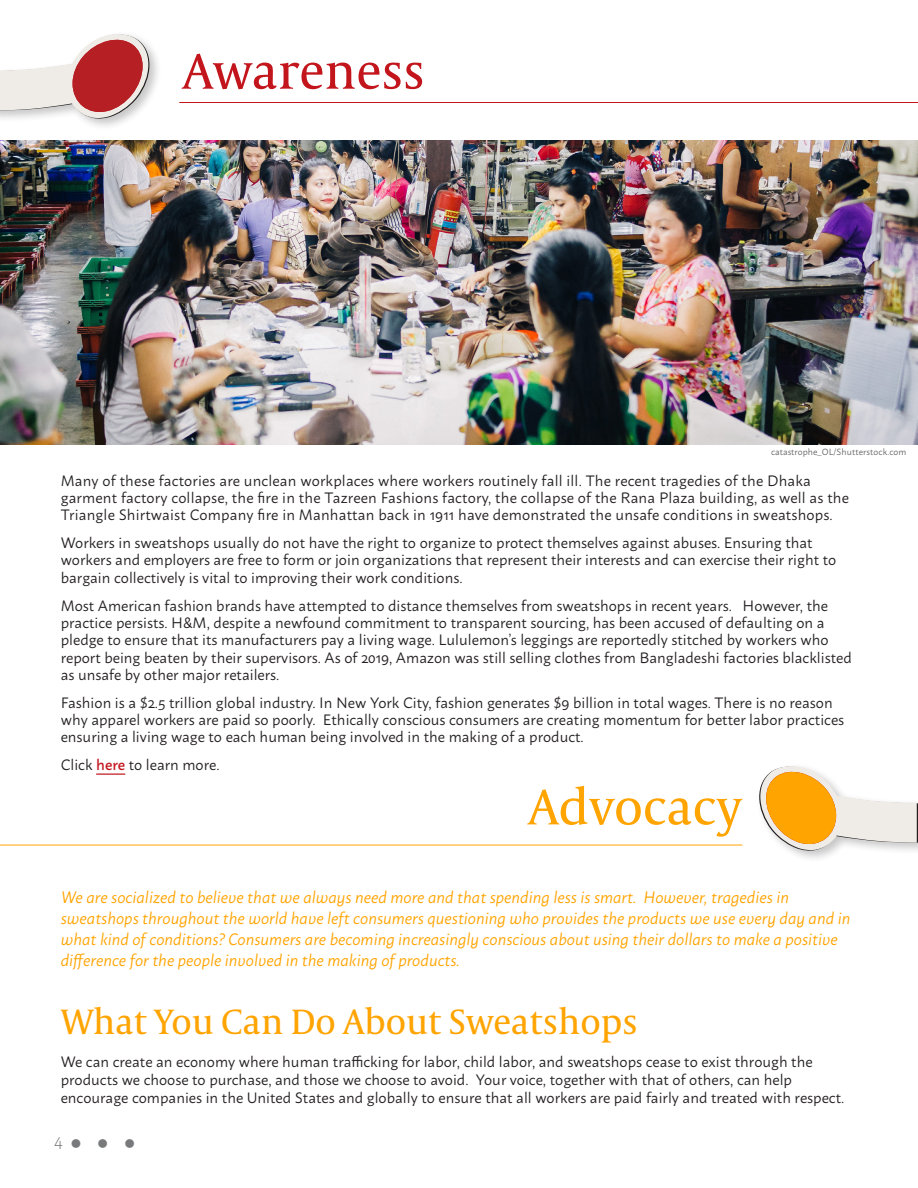
<style>
.page{position:relative;width:918px;height:1188px;background:#fff}
.page>*{position:absolute;margin:0;border:0;box-sizing:border-box;transform-origin:0 0}
.t1{font:51px "Capitolium News 2";color:#c2151c}
.t2{font:51px "Capitolium News 2";color:#ffa400}
.t3{font:36px "Capitolium News 2";color:#ffa400}
.t4{font:italic 16.5px/21px "Macho";color:#ffa400}
.t5{font:300 16.5px "Macho";color:#77797b}
.t6{font:15px/17.2px "Macho";color:#231f20}
.t7{font:9px "Macho";letter-spacing:.01em;color:#636466}
.s1{font-weight:500;color:#c2151c}
</style>
<div class="page">
<hr style="left:179px;top:102px;width:739px;height:1px;background:#c2151c">
<div style="left:0;top:31px;width:162px;height:101px;background:#231f20;opacity:.25"></div>
<svg style="left:0;top:33px;width:149px;height:87px"></svg>
<svg style="left:96px;top:774px;width:29px;height:1px"></svg>
<img style="left:0;top:141px;width:918px;height:303px">
<div style="left:756px;top:763px;width:162px;height:101px;background:#231f20;opacity:.25"></div>
<svg style="left:759px;top:765px;width:159px;height:87px"></svg>
<hr style="left:0;top:845px;width:742px;height:1px;background:#ffa400">
<p class="t1" style="left:183px;top:36px;width:243px">Awareness</p>
<p class="t7" style="left:771px;top:444px;width:137px">catastrophe_OL/Shutterstock.com</p>
<p class="t6" style="left:61px;top:470px;width:790px">Many of these factories are unclean workplaces where workers routinely fall ill. The recent tragedies of the Dhaka garment factory collapse, the fire in the Tazreen Fashions factory, the collapse of the Rana Plaza building, as well as the<br>Triangle Shirtwaist Company fire in Manhattan back in 1911 have demonstrated the unsafe conditions in sweatshops.</p>
<p class="t6" style="left:61px;top:533px;width:777px">Workers in sweatshops usually do not have the right to organize to protect themselves against abuses. Ensuring that workers and employers are free to form or join organizations that represent their interests and can exercise their right to bargain collectively is vital to improving their work conditions.</p>
<p class="t6" style="left:61px;top:595px;width:793px">Most American fashion brands have attempted to distance themselves from sweatshops in recent years. However, the practice persists. H&amp;M, despite a newfound commitment to transparent sourcing, has been accused of defaulting on a pledge to ensure that its manufacturers pay a living wage. Lululemon’s leggings are reportedly stitched by workers who report being beaten by their supervisors. As of 2019, Amazon was still selling clothes from Bangladeshi factories blacklisted as unsafe by other major retailers.</p>
<p class="t6" style="left:61px;top:692px;width:785px">Fashion is a $2.5 trillion global industry. In New York City, fashion generates $9 billion in total wages. There is no reason why apparel workers are paid so poorly. Ethically conscious consumers are creating momentum for better labor practices ensuring a living wage to each human being involved in the making of a product.</p>
<p class="t6" style="left:61px;top:755px;width:160px">Click <span class="s1">here</span> to learn more.</p>
<p class="t2" style="left:528px;top:772px;width:215px">Advocacy</p>
<p class="t4" style="left:61px;top:886px;width:791px">We are socialized to believe that we always need more and that spending less is smart. However, tragedies in sweatshops throughout the world have left consumers questioning who provides the products we use every day and in what kind of conditions? Consumers are becoming increasingly conscious about using their dollars to make a positive difference for the people involved in the making of products.</p>
<p class="t3" style="left:61px;top:997px;width:578px">What You Can Do About Sweatshops</p>
<p class="t6" style="left:61px;top:1051px;width:785px;line-height:18px">We can create an economy where human trafficking for labor, child labor, and sweatshops cease to exist through the products we choose to purchase, and those we choose to avoid. Your voice, together with that of others, can help encourage companies in the United States and globally to ensure that all workers are paid fairly and treated with respect.</p>
<p class="t5" style="left:54px;top:1129px;width:83px">4 ●●●</p>
</div>
